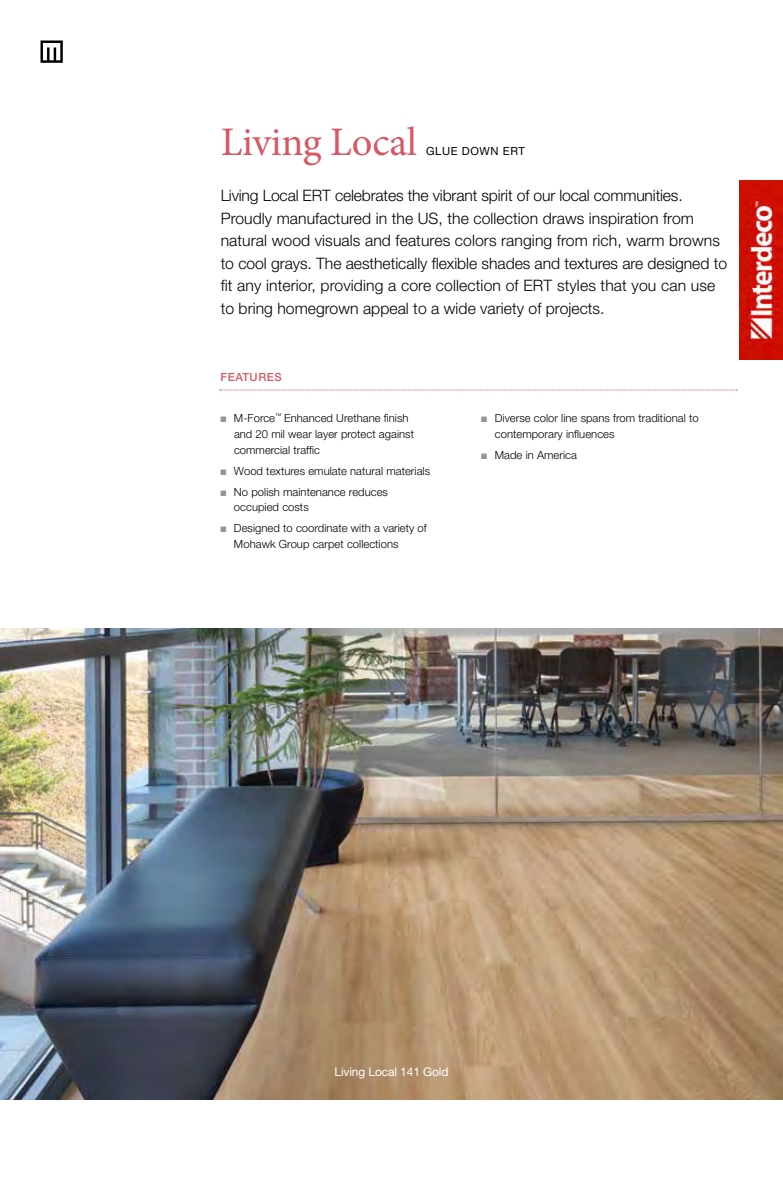
<style>
.page{position:relative;width:783px;height:1188px;background:#fff}
.page>*{position:absolute;margin:0;border:0;box-sizing:border-box;transform-origin:0 0}
.t1{font:40.5px "Minion Pro";letter-spacing:-.005em;color:#d75763}
.t2{font:300 15.75px/22.5px "Helvetica Neue LT Std";letter-spacing:.005em;color:#000}
.t3{font:12px "Helvetica Neue LT Std";letter-spacing:-.01em;color:#fff}
.t4{font:300 11.25px/15.8px "Helvetica Neue LT Std";letter-spacing:.005em;color:#000}
.t5{font:11.25px "Helvetica Neue LT Std";letter-spacing:.05em;color:#000}
.t6{font:500 11.25px "Helvetica Neue LT Std";letter-spacing:.05em;color:#d75763}
.s1{color:#939598}
</style>
<div class="page">
<img style="left:0;top:629px;width:783px;height:470px">
<svg style="left:220px;top:390px;width:517px;height:1px"></svg>
<svg style="left:40px;top:40px;width:23px;height:23px"></svg>
<img style="left:740px;top:180px;width:43px;height:180px">
<h1 class="t1" style="left:221px;top:114px;width:198px">Living Local</h1>
<p class="t5" style="left:426px;top:144px;width:100px">GLUE DOWN ERT</p>
<p class="t2" style="left:221px;top:184px;width:508px">Living Local ERT celebrates the vibrant spirit of our local communities.<br>Proudly manufactured in the US, the collection draws inspiration from natural wood visuals and features colors ranging from rich, warm browns to cool grays. The aesthetically flexible shades and textures are designed to fit any interior, providing a core collection of ERT styles that you can use to bring homegrown appeal to a wide variety of projects.</p>
<p class="t6" style="left:220px;top:370px;width:63px">FEATURES</p>
<p class="t4" style="left:234px;top:410px;width:182px;text-indent:-14px"><span class="s1">■</span> M-Force<sup>™</sup> Enhanced Urethane finish and 20 mil wear layer protect against commercial traffic</p>
<p class="t4" style="left:220px;top:463px;width:211px"><span class="s1">■</span> Wood textures emulate natural materials</p>
<p class="t4" style="left:234px;top:484px;width:156px;text-indent:-13px"><span class="s1">■</span> No polish maintenance reduces occupied costs</p>
<p class="t4" style="left:234px;top:520px;width:194px;text-indent:-13px"><span class="s1">■</span> Designed to coordinate with a variety of<br>Mohawk Group carpet collections</p>
<p class="t4" style="left:495px;top:410px;width:205px;text-indent:-13px"><span class="s1">■</span> Diverse color line spans from traditional to contemporary influences</p>
<p class="t4" style="left:481px;top:447px;width:97px"><span class="s1">■</span> Made in America</p>
<p class="t3" style="left:334px;top:1064px;width:116px">Living Local 141 Gold</p>
</div>
